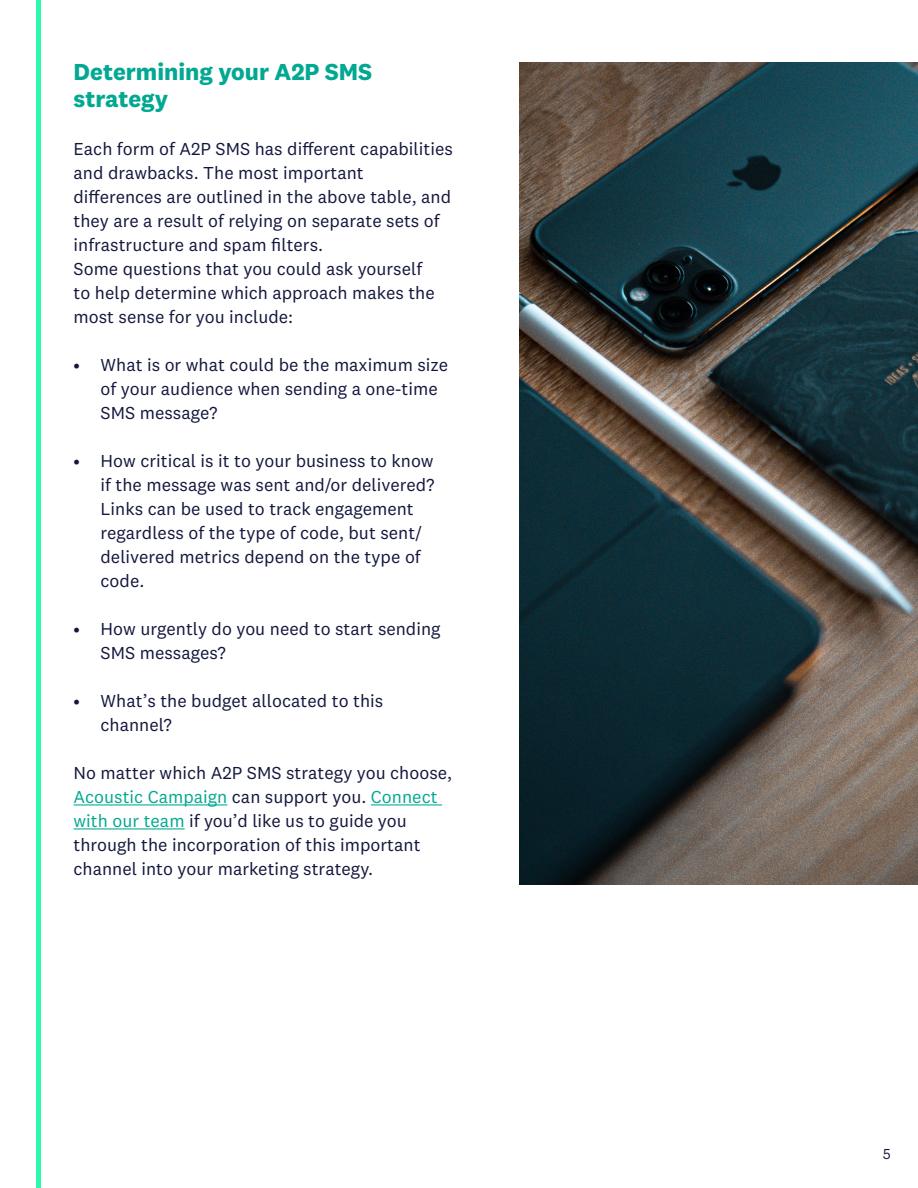
<style>
.page{position:relative;width:918px;height:1188px;background:#fff}
.page>*{position:absolute;margin:0;border:0;box-sizing:border-box;transform-origin:0 0}
.t1{font:700 24px/27px "National 2";color:#02a891}
.t2{font:18px/24px "National 2";color:#13173d}
.t3{font:15px "National 2";color:#13173d}
.s1{color:#02a891}
</style>
<div class="page">
<hr style="left:36px;top:0;width:4px;height:1188px;background:#2cf8ae">
<hr style="left:74px;top:804px;width:153px;height:1px;background:#02a891">
<hr style="left:371px;top:804px;width:71px;height:1px;background:#02a891">
<hr style="left:74px;top:828px;width:111px;height:1px;background:#02a891">
<img style="left:520px;top:62px;width:398px;height:822px">
<p class="t1" style="left:74px;top:58px;width:300px">Determining your A2P SMS strategy</p>
<p class="t2" style="left:74px;top:136px;width:381px">Each form of A2P SMS has different capabilities and drawbacks. The most important differences are outlined in the above table, and they are a result of relying on separate sets of infrastructure and spam filters.</p>
<p class="t2" style="left:74px;top:256px;width:363px">Some questions that you could ask yourself to help determine which approach makes the most sense for you include:</p>
<p class="t2" style="left:101px;top:352px;width:349px;text-indent:-27px">• What is or what could be the maximum size of your audience when sending a one-time<br>SMS message?</p>
<p class="t2" style="left:101px;top:448px;width:336px;text-indent:-27px">• How critical is it to your business to know if the message was sent and/or delivered?<br>Links can be used to track engagement regardless of the type of code, but sent/ delivered metrics depend on the type of code.</p>
<p class="t2" style="left:101px;top:616px;width:342px;text-indent:-27px">• How urgently do you need to start sending<br>SMS messages?</p>
<p class="t2" style="left:101px;top:688px;width:284px;text-indent:-27px">• What’s the budget allocated to this channel?</p>
<p class="t2" style="left:74px;top:760px;width:380px">No matter which A2P SMS strategy you choose, <span class="s1">Acoustic Campaign</span> can support you. <span class="s1">Connect with our team</span> if you’d like us to guide you through the incorporation of this important channel into your marketing strategy.</p>
<p class="t3" style="left:883px;top:1145px;width:10px">5</p>
</div>
